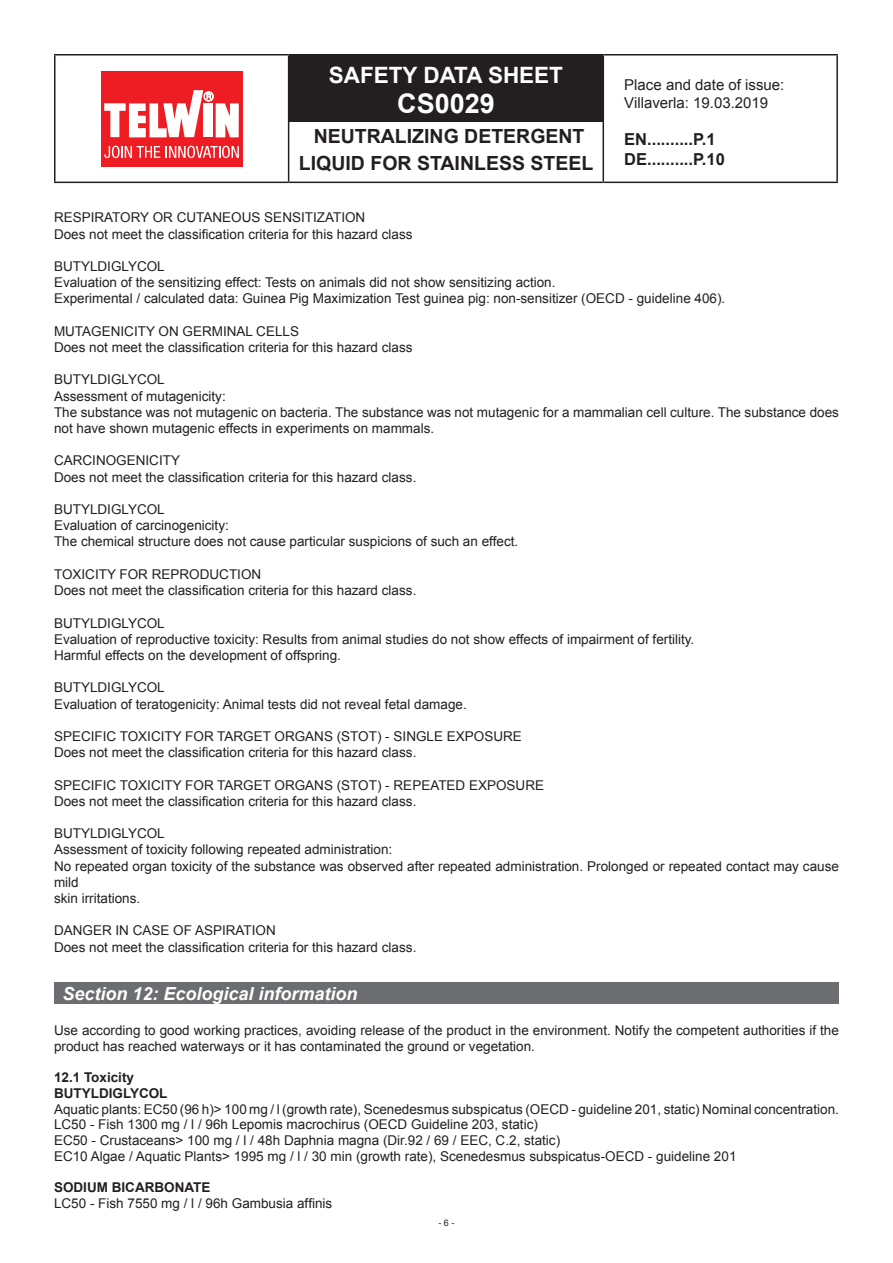
<style>
.page{position:relative;width:893px;height:1263px;background:#fff}
.page>*{position:absolute;margin:0;border:0;box-sizing:border-box;transform-origin:0 0}
.t1{font:700 27px "Arial";color:#fff}
.t2{font:700 22.5px "Arial";color:#fff}
.t3{font:700 19.5px/27px "Arial";color:#231f20;text-align:center}
.t4{font:italic 700 18px "Arial";color:#fff}
.t5{font:700 16.5px/19.8px "Arial";color:#231f20}
.t6{font:15px/18px "Arial";color:#231f20}
.t7{font:13.5px/16.2px "Arial";color:#231f20}
.t8{font:700 13.5px "Arial";color:#231f20}
.t9{font:9px "Arial";color:#231f20}
</style>
<div class="page">
<div style="left:289px;top:54px;width:314px;height:67px;background:#231f20"></div>
<hr style="left:54px;top:54px;width:235px;height:2px;background:#231f20">
<hr style="left:54px;top:56px;width:2px;height:126px;background:#231f20">
<hr style="left:288px;top:56px;width:1px;height:126px;background:#231f20">
<hr style="left:603px;top:54px;width:235px;height:2px;background:#231f20">
<hr style="left:603px;top:56px;width:1px;height:126px;background:#231f20">
<hr style="left:836px;top:56px;width:2px;height:126px;background:#231f20">
<hr style="left:54px;top:182px;width:235px;height:1px;background:#231f20">
<hr style="left:289px;top:182px;width:314px;height:1px;background:#231f20">
<hr style="left:603px;top:182px;width:235px;height:1px;background:#231f20">
<div style="left:101px;top:71px;width:142px;height:95px;background:#ee1d23"></div>
<svg style="left:104px;top:90px;width:135px;height:47px"></svg>
<svg style="left:104px;top:146px;width:56px;height:12px"></svg>
<svg style="left:166px;top:146px;width:73px;height:12px"></svg>
<div style="left:54px;top:982px;width:785px;height:21px;background:#6c6d70"></div>
<h2 class="t2" style="left:329px;top:60px;width:236px">SAFETY DATA SHEET</h2>
<h1 class="t1" style="left:397px;top:86px;width:99px">CS0029</h1>
<h3 class="t3" style="left:299px;top:123px;width:296px">NEUTRALIZING DETERGENT<br>LIQUID FOR STAINLESS STEEL</h3>
<p class="t6" style="left:624px;top:76px;width:162px">Place and date of issue:<br>Villaverla: 19.03.2019</p>
<p class="t5" style="left:624px;top:130px;width:102px">EN..........P.1<br>DE..........P.10</p>
<p class="t7" style="left:54px;top:210px;width:313px">RESPIRATORY OR CUTANEOUS SENSITIZATION</p>
<p class="t7" style="left:54px;top:226px;width:360px">Does not meet the classification criteria for this hazard class</p>
<p class="t7" style="left:54px;top:258px;width:112px">BUTYLDIGLYCOL</p>
<p class="t7" style="left:54px;top:275px;width:503px">Evaluation of the sensitizing effect: Tests on animals did not show sensitizing action.</p>
<p class="t7" style="left:54px;top:291px;width:673px">Experimental / calculated data: Guinea Pig Maximization Test guinea pig: non-sensitizer (OECD - guideline 406).</p>
<p class="t7" style="left:54px;top:323px;width:247px">MUTAGENICITY ON GERMINAL CELLS</p>
<p class="t7" style="left:54px;top:339px;width:360px">Does not meet the classification criteria for this hazard class</p>
<p class="t7" style="left:54px;top:372px;width:112px">BUTYLDIGLYCOL</p>
<p class="t7" style="left:54px;top:388px;width:173px">Assessment of mutagenicity:</p>
<p class="t7" style="left:54px;top:404px;width:786px">The substance was not mutagenic on bacteria. The substance was not mutagenic for a mammalian cell culture. The substance does not have shown mutagenic effects in experiments on mammals.</p>
<p class="t7" style="left:54px;top:453px;width:128px">CARCINOGENICITY</p>
<p class="t7" style="left:54px;top:469px;width:364px">Does not meet the classification criteria for this hazard class.</p>
<p class="t7" style="left:54px;top:501px;width:112px">BUTYLDIGLYCOL</p>
<p class="t7" style="left:54px;top:518px;width:176px">Evaluation of carcinogenicity:</p>
<p class="t7" style="left:54px;top:534px;width:466px">The chemical structure does not cause particular suspicions of such an effect.</p>
<p class="t7" style="left:54px;top:566px;width:209px">TOXICITY FOR REPRODUCTION</p>
<p class="t7" style="left:54px;top:582px;width:364px">Does not meet the classification criteria for this hazard class.</p>
<p class="t7" style="left:54px;top:615px;width:112px">BUTYLDIGLYCOL</p>
<p class="t7" style="left:54px;top:631px;width:642px">Evaluation of reproductive toxicity: Results from animal studies do not show effects of impairment of fertility.</p>
<p class="t7" style="left:54px;top:647px;width:288px">Harmful effects on the development of offspring.</p>
<p class="t7" style="left:54px;top:680px;width:112px">BUTYLDIGLYCOL</p>
<p class="t7" style="left:54px;top:696px;width:414px">Evaluation of teratogenicity: Animal tests did not reveal fetal damage.</p>
<p class="t7" style="left:54px;top:728px;width:469px">SPECIFIC TOXICITY FOR TARGET ORGANS (STOT) - SINGLE EXPOSURE</p>
<p class="t7" style="left:54px;top:744px;width:364px">Does not meet the classification criteria for this hazard class.</p>
<p class="t7" style="left:54px;top:777px;width:492px">SPECIFIC TOXICITY FOR TARGET ORGANS (STOT) - REPEATED EXPOSURE</p>
<p class="t7" style="left:54px;top:793px;width:364px">Does not meet the classification criteria for this hazard class.</p>
<p class="t7" style="left:54px;top:825px;width:112px">BUTYLDIGLYCOL</p>
<p class="t7" style="left:54px;top:842px;width:340px">Assessment of toxicity following repeated administration:</p>
<p class="t7" style="left:54px;top:858px;width:786px">No repeated organ toxicity of the substance was observed after repeated administration. Prolonged or repeated contact may cause mild</p>
<p class="t7" style="left:54px;top:890px;width:88px">skin irritations.</p>
<p class="t7" style="left:54px;top:923px;width:223px">DANGER IN CASE OF ASPIRATION</p>
<p class="t7" style="left:54px;top:939px;width:364px">Does not meet the classification criteria for this hazard class.</p>
<p class="t4" style="left:63px;top:981px;width:297px">Section 12: Ecological information</p>
<p class="t7" style="left:54px;top:1022px;width:786px;line-height:15.8px">Use according to good working practices, avoiding release of the product in the environment. Notify the competent authorities if the product has reached waterways or it has contaminated the ground or vegetation.</p>
<p class="t8" style="left:54px;top:1068px;width:82px">12.1 Toxicity</p>
<p class="t8" style="left:54px;top:1084px;width:115px">BUTYLDIGLYCOL</p>
<p class="t7" style="left:54px;top:1101px;width:786px">Aquatic plants: EC50 (96 h)&gt; 100 mg / l (growth rate), Scenedesmus subspicatus (OECD - guideline 201, static) Nominal concentration.</p>
<p class="t7" style="left:54px;top:1117px;width:485px">LC50 - Fish 1300 mg / l / 96h Lepomis macrochirus (OECD Guideline 203, static)</p>
<p class="t7" style="left:54px;top:1132px;width:508px">EC50 - Crustaceans&gt; 100 mg / l / 48h Daphnia magna (Dir.92 / 69 / EEC, C.2, static)</p>
<p class="t7" style="left:54px;top:1148px;width:684px">EC10 Algae / Aquatic Plants&gt; 1995 mg / l / 30 min (growth rate), Scenedesmus subspicatus-OECD - guideline 201</p>
<p class="t8" style="left:54px;top:1179px;width:158px">SODIUM BICARBONATE</p>
<p class="t7" style="left:54px;top:1195px;width:280px">LC50 - Fish 7550 mg / l / 96h Gambusia affinis</p>
<p class="t9" style="left:438px;top:1217px;width:18px">-6-</p>
</div>
